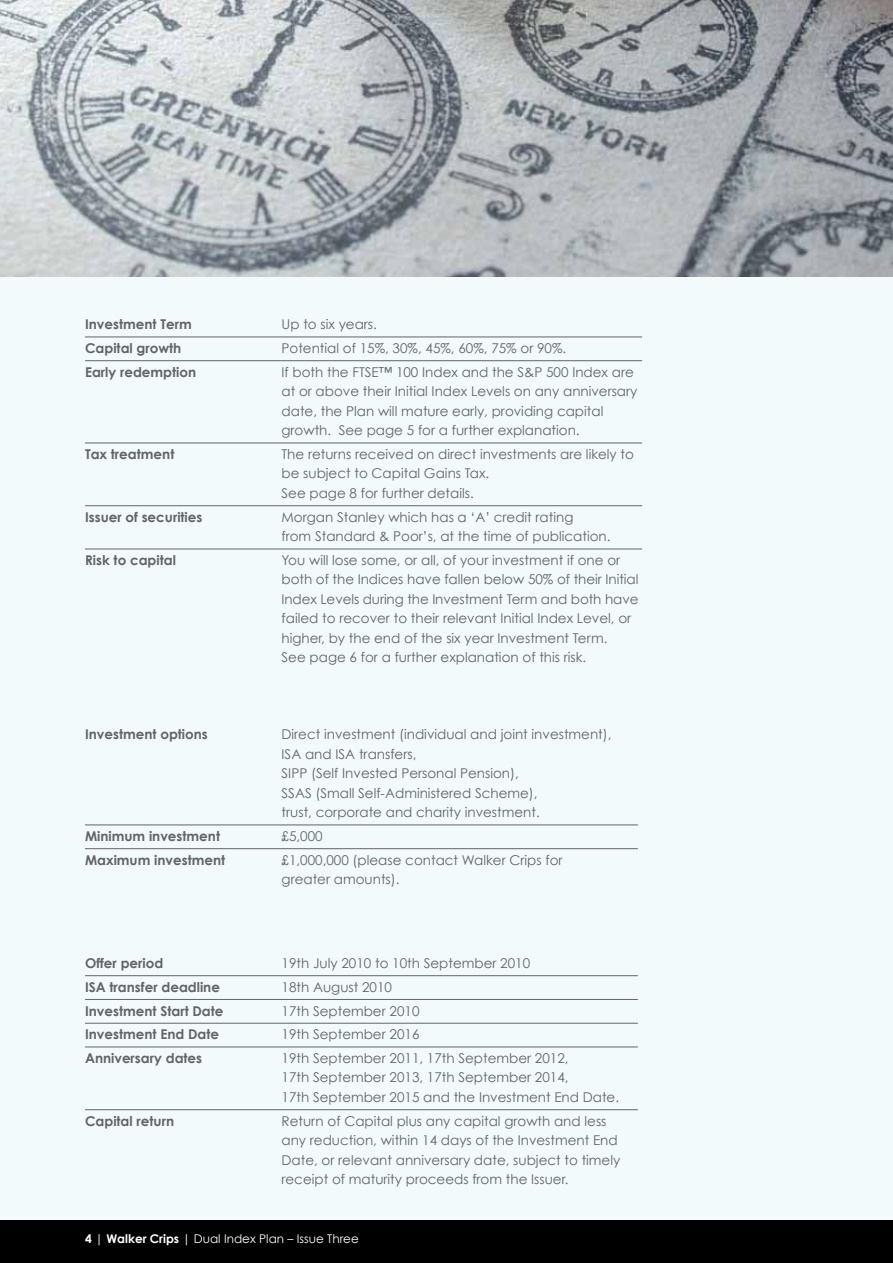
<style>
.page{position:relative;width:893px;height:1263px;background:#fff}
.page>*{position:absolute;margin:0;border:0;box-sizing:border-box;transform-origin:0 0}
.t1{font:13.5px/19.5px "Century Gothic";color:#636466}
.t2{font:700 13.5px "Century Gothic";color:#636466}
.t3{font:12px "Century Gothic";color:#fff}
.s1{font-weight:700}
</style>
<div class="page">
<div style="left:0;top:0;width:893px;height:1220px;background:#f3fafc"></div>
<img style="left:0;top:0;width:893px;height:276px">
<hr style="left:85px;top:825px;width:553px;height:1px;background:#636466">
<hr style="left:85px;top:848px;width:553px;height:1px;background:#636466">
<hr style="left:85px;top:975px;width:553px;height:1px;background:#636466">
<hr style="left:85px;top:999px;width:553px;height:1px;background:#636466">
<hr style="left:85px;top:1023px;width:553px;height:1px;background:#636466">
<hr style="left:85px;top:1047px;width:553px;height:1px;background:#636466">
<hr style="left:85px;top:1109px;width:553px;height:1px;background:#636466">
<hr style="left:85px;top:337px;width:557px;height:1px;background:#636466">
<hr style="left:85px;top:360px;width:557px;height:1px;background:#636466">
<hr style="left:85px;top:443px;width:557px;height:1px;background:#636466">
<hr style="left:85px;top:505px;width:557px;height:1px;background:#636466">
<hr style="left:85px;top:549px;width:557px;height:1px;background:#636466">
<div style="left:0;top:1220px;width:893px;height:43px;background:#000"></div>
<p class="t2" style="left:85px;top:316px;width:108px">Investment Term</p>
<p class="t1" style="left:282px;top:314px;width:97px">Up to six years.</p>
<p class="t2" style="left:85px;top:340px;width:98px">Capital growth</p>
<p class="t1" style="left:282px;top:338px;width:286px">Potential of 15%, 30%, 45%, 60%, 75% or 90%.</p>
<p class="t2" style="left:85px;top:363px;width:113px">Early redemption</p>
<p class="t1" style="left:282px;top:362px;width:357px">If both the FTSE™ 100 Index and the S&amp;P 500 Index are at or above their Initial Index Levels on any anniversary date, the Plan will mature early, providing capital growth. See page 5 for a further explanation.</p>
<p class="t2" style="left:85px;top:446px;width:91px">Tax treatment</p>
<p class="t1" style="left:282px;top:444px;width:354px">The returns received on direct investments are likely to be subject to Capital Gains Tax.<br>See page 8 for further details.</p>
<p class="t2" style="left:85px;top:508px;width:119px">Issuer of securities</p>
<p class="t1" style="left:282px;top:507px;width:331px">Morgan Stanley which has a ‘A’ credit rating<br>from Standard &amp; Poor’s, at the time of publication.</p>
<p class="t2" style="left:85px;top:552px;width:92px">Risk to capital</p>
<p class="t1" style="left:282px;top:550px;width:358px">You will lose some, or all, of your investment if one or both of the Indices have fallen below 50% of their Initial Index Levels during the Investment Term and both have failed to recover to their relevant Initial Index Level, or higher, by the end of the six year Investment Term.<br>See page 6 for a further explanation of this risk.</p>
<p class="t2" style="left:85px;top:726px;width:124px">Investment options</p>
<p class="t1" style="left:282px;top:724px;width:331px">Direct investment (individual and joint investment), ISA and ISA transfers,<br>SIPP (Self Invested Personal Pension),<br>SSAS (Small Self-Administered Scheme),<br>trust, corporate and charity investment.</p>
<p class="t2" style="left:85px;top:827px;width:136px">Minimum investment</p>
<p class="t1" style="left:282px;top:826px;width:43px">£5,000</p>
<p class="t2" style="left:85px;top:851px;width:142px">Maximum investment</p>
<p class="t1" style="left:282px;top:850px;width:282px">£1,000,000 (please contact Walker Crips for greater amounts).</p>
<p class="t2" style="left:85px;top:954px;width:80px">Offer period</p>
<p class="t1" style="left:282px;top:953px;width:250px">19th July 2010 to 10th September 2010</p>
<p class="t2" style="left:85px;top:978px;width:136px">ISA transfer deadline</p>
<p class="t1" style="left:282px;top:977px;width:112px">18th August 2010</p>
<p class="t2" style="left:85px;top:1002px;width:140px">Investment Start Date</p>
<p class="t1" style="left:282px;top:1001px;width:139px">17th September 2010</p>
<p class="t2" style="left:85px;top:1026px;width:136px">Investment End Date</p>
<p class="t1" style="left:282px;top:1024px;width:139px">19th September 2016</p>
<p class="t2" style="left:85px;top:1049px;width:119px">Anniversary dates</p>
<p class="t1" style="left:282px;top:1048px;width:339px">19th September 2011, 17th September 2012,<br>17th September 2013, 17th September 2014,<br>17th September 2015 and the Investment End Date.</p>
<p class="t2" style="left:85px;top:1112px;width:91px">Capital return</p>
<p class="t1" style="left:282px;top:1111px;width:340px">Return of Capital plus any capital growth and less any reduction, within 14 days of the Investment End Date, or relevant anniversary date, subject to timely receipt of maturity proceeds from the Issuer.</p>
<p class="t3" style="left:85px;top:1231px;width:275px"><span class="s1">4</span> | <span class="s1">Walker Crips</span> | Dual Index Plan – Issue Three</p>
</div>
